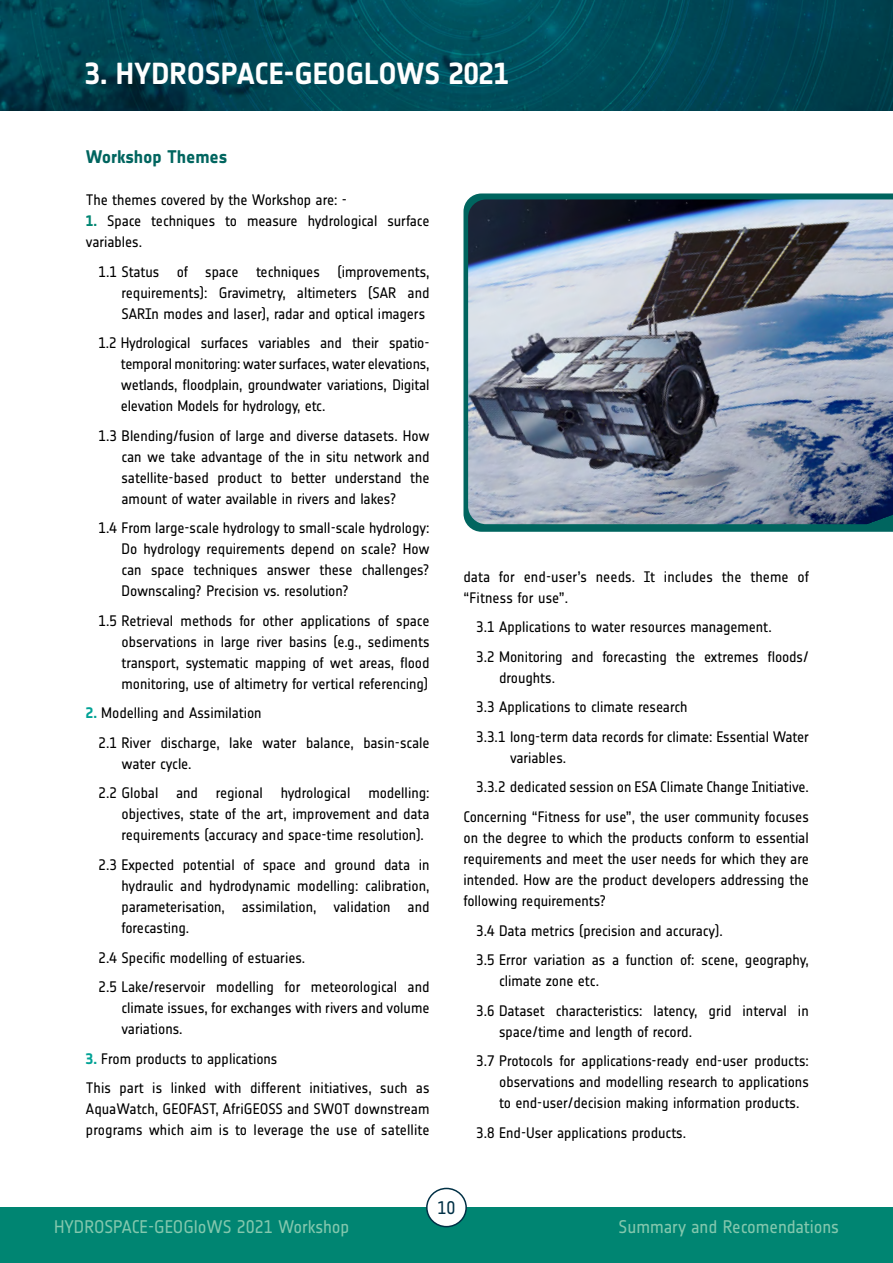
<style>
.page{position:relative;width:893px;height:1263px;background:#fff}
.page>*{position:absolute;margin:0;border:0;box-sizing:border-box;transform-origin:0 0}
.t1{font:700 30px "Notes Esa";color:#fff}
.t2{font:18px "Notes Esa";letter-spacing:-.005em;color:#83c7ad}
.t3{font:700 18px "Notes Esa";letter-spacing:-.005em;color:#00655f}
.t4{font:18px "Notes Esa";color:#003045}
.t5{font:15px/21px "Notes Esa";letter-spacing:-.005em;color:#000}
.s1{font-weight:700;color:#008572}
.s2{font-weight:700;color:#00a295}
</style>
<div class="page">
<div style="left:0;top:1207px;width:893px;height:56px;background:#008572"></div>
<div style="left:427px;top:1188px;width:39px;height:39px;background:#fff;border-radius:50%"></div>
<div style="left:426px;top:1188px;width:41px;height:39px;border:2px solid #003045;border-radius:50%"></div>
<img style="left:0;top:0;width:893px;height:111px">
<svg style="left:463px;top:193px;width:430px;height:339px;background:#15716c"></svg>
<img style="left:468px;top:199px;width:425px;height:325px">
<h1 class="t1" style="left:85px;top:55px;width:425px">3. HYDROSPACE-GEOGLOWS 2021</h1>
<p class="t3" style="left:86px;top:146px;width:143px">Workshop Themes</p>
<p class="t5" style="left:86px;top:190px;width:263px">The themes covered by the Workshop are: -</p>
<p class="t5" style="left:86px;top:211px;width:345px"><span class="s1">1.</span> Space techniques to measure hydrological surface variables.</p>
<p class="t5" style="left:122px;top:261px;width:309px;text-align:justify;text-indent:-23px">1.1 Status of space techniques (improvements, requirements): Gravimetry, altimeters (SAR and SARIn modes and laser), radar and optical imagers</p>
<p class="t5" style="left:121px;top:333px;width:310px;text-align:justify;text-indent:-22px">1.2 Hydrological surfaces variables and their spatio&shy;temporal monitoring: water surfaces, water elevations, wetlands, floodplain, groundwater variations, Digital elevation Models for hydrology, etc.</p>
<p class="t5" style="left:122px;top:425px;width:310px;text-align:justify;text-indent:-23px">1.3 Blending/fusion of large and diverse datasets. How can we take advantage of the in situ network and satellite-based product to better understand the amount of water available in rivers and lakes?</p>
<p class="t5" style="left:122px;top:518px;width:310px;text-align:justify;text-indent:-23px">1.4 From large-scale hydrology to small-scale hydrology:<br>Do hydrology requirements depend on scale? How can space techniques answer these challenges?<br>Downscaling? Precision vs. resolution?</p>
<p class="t5" style="left:122px;top:610px;width:310px;text-align:justify;text-indent:-23px">1.5 Retrieval methods for other applications of space observations in large river basins (e.g., sediments transport, systematic mapping of wet areas, flood monitoring, use of altimetry for vertical referencing)</p>
<p class="t5" style="left:99px;top:698px;width:332px;line-height:29.5px;text-indent:-13px"><span class="s2">2.</span> Modelling and Assimilation<br>2.1 River discharge, lake water balance, basin-scale</p>
<p class="t5" style="left:99px;top:749px;width:332px;line-height:29.5px;text-indent:23px">water cycle.<br>2.2 Global and regional hydrological modelling:</p>
<p class="t5" style="left:122px;top:804px;width:309px">objectives, state of the art, improvement and data requirements (accuracy and space-time resolution).</p>
<p class="t5" style="left:122px;top:854px;width:309px;text-align:justify;text-indent:-23px">2.3 Expected potential of space and ground data in hydraulic and hydrodynamic modelling: calibration, parameterisation, assimilation, validation and forecasting.</p>
<p class="t5" style="left:99px;top:943px;width:332px;line-height:29.5px">2.4 Specific modelling of estuaries.<br>2.5 Lake/reservoir modelling for meteorological and</p>
<p class="t5" style="left:122px;top:997px;width:310px">climate issues, for exchanges with rivers and volume variations.</p>
<p class="t5" style="left:86px;top:1044px;width:345px;line-height:29.5px"><span class="s2">3.</span> From products to applications<br>This part is linked with different initiatives, such as</p>
<p class="t5" style="left:86px;top:1098px;width:345px">AquaWatch, GEOFAST, AfriGEOSS and SWOT downstream programs which aim is to leverage the use of satellite</p>
<p class="t5" style="left:463px;top:566px;width:347px">data for end-user’s needs. It includes the theme of “Fitness for use”.</p>
<p class="t5" style="left:476px;top:612px;width:334px;line-height:29.5px">3.1 Applications to water resources management.<br>3.2 Monitoring and forecasting the extremes floods/</p>
<p class="t5" style="left:476px;top:663px;width:334px;line-height:29.5px;text-indent:23px">droughts.<br>3.3 Applications to climate research<br>3.3.1 long-term data records for climate: Essential Water</p>
<p class="t5" style="left:510px;top:747px;width:58px">variables.</p>
<p class="t5" style="left:476px;top:777px;width:334px">3.3.2 dedicated session on ESA Climate Change Initiative.</p>
<p class="t5" style="left:463px;top:806px;width:347px">Concerning “Fitness for use”, the user community focuses</p>
<p class="t5" style="left:463px;top:827px;width:347px;text-align:justify">on the degree to which the products conform to essential requirements and meet the user needs for which they are intended. How are the product developers addressing the following requirements?</p>
<p class="t5" style="left:476px;top:916px;width:334px;line-height:29.5px">3.4 Data metrics (precision and accuracy).<br>3.5 Error variation as a function of: scene, geography,</p>
<p class="t5" style="left:476px;top:966px;width:334px;line-height:29.5px;text-indent:23px">climate zone etc.<br>3.6 Dataset characteristics: latency, grid interval in</p>
<p class="t5" style="left:476px;top:1017px;width:334px;line-height:29.5px;text-indent:23px">space/time and length of record.<br>3.7 Protocols for applications-ready end-user products:</p>
<p class="t5" style="left:499px;top:1071px;width:311px">observations and modelling research to applications to end-user/decision making information products.</p>
<p class="t5" style="left:476px;top:1122px;width:211px">3.8 End-User applications products.</p>
<p class="t4" style="left:437px;top:1197px;width:19px">10</p>
<p class="t2" style="left:54px;top:1217px;width:297px">HYDROSPACE-GEOGloWS 2021 Workshop</p>
<p class="t2" style="left:619px;top:1217px;width:222px">Summary and Recomendations</p>
</div>
